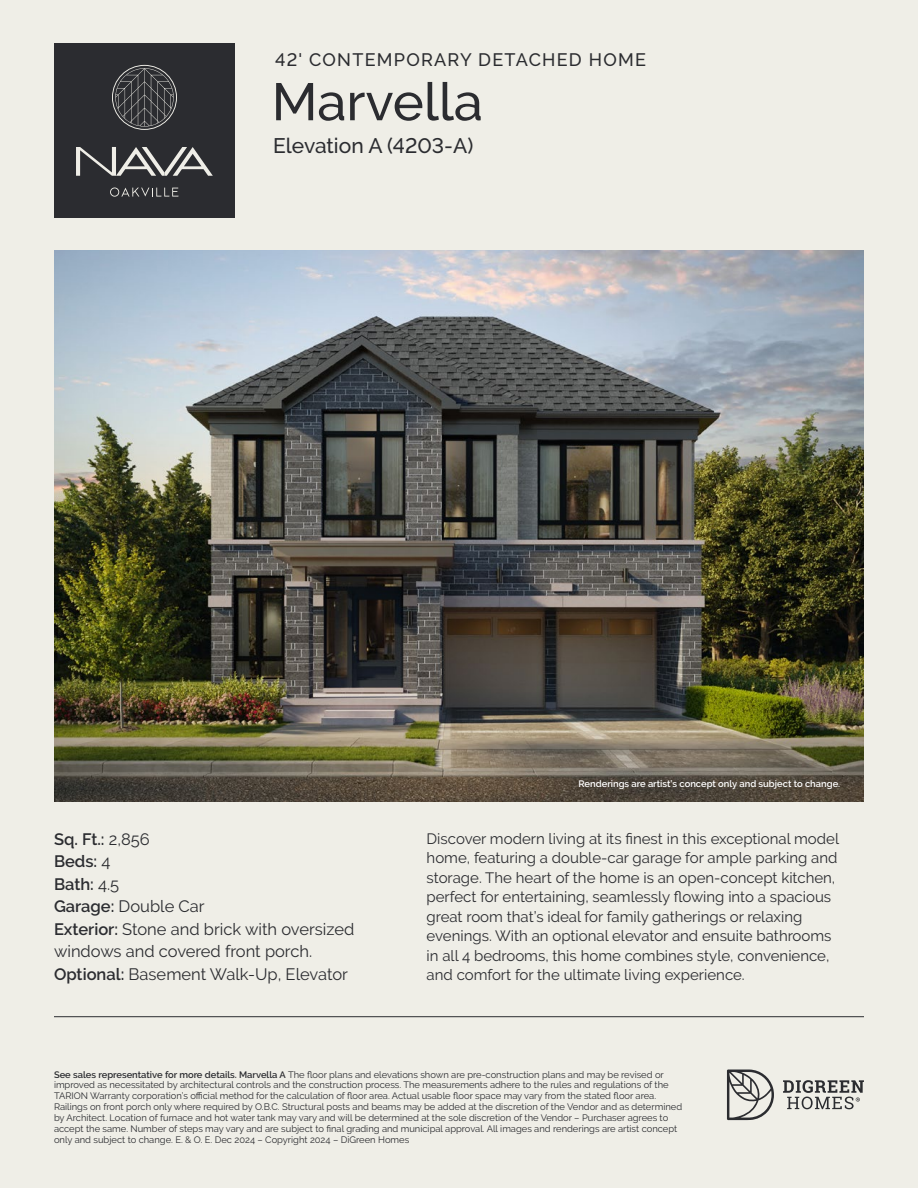
<style>
.page{position:relative;width:918px;height:1188px;background:#fff}
.page>*{position:absolute;margin:0;border:0;box-sizing:border-box;transform-origin:0 0}
.t1{font:500 52.5px "Raleway";color:#2b2c30}
.t2{font:500 21px "Raleway";color:#2b2c30}
.t3{font:500 18px "Raleway";letter-spacing:.07em;color:#2b2c30}
.t4{font:16.5px/22.5px "Raleway";color:#2b2c30}
.t5{font:15px/19.5px "Raleway";color:#2b2c30}
.t6{font:9.3px/10.8px "Raleway";color:#2b2c30}
.t7{font:600 9.3px "Raleway";color:#fff}
.s1{font-weight:600}
</style>
<div class="page">
<div style="left:0;top:1px;width:918px;height:1187px;background:#efeee7"></div>
<img style="left:55px;top:251px;width:809px;height:550px">
<div style="left:54px;top:43px;width:180px;height:175px;background:#2b2c30"></div>
<svg style="left:110px;top:188px;width:69px;height:9px"></svg>
<svg style="left:112px;top:65px;width:65px;height:65px"></svg>
<svg style="left:76px;top:147px;width:137px;height:29px"></svg>
<svg style="left:727px;top:1069px;width:47px;height:51px"></svg>
<svg style="left:783px;top:1080px;width:81px;height:29px"></svg>
<hr style="left:54px;top:1016px;width:810px;height:1px;background:#2b2c30">
<h3 class="t3" style="left:275px;top:50px;width:373px">42' CONTEMPORARY DETACHED HOME</h3>
<h1 class="t1" style="left:272px;top:71px;width:213px">Marvella</h1>
<h2 class="t2" style="left:273px;top:134px;width:202px">Elevation A (4203-A)</h2>
<p class="t7" style="left:579px;top:779px;width:263px">Renderings are artist’s concept only and subject to change.</p>
<h3 class="t4" style="left:54px;top:828px;width:302px"><span class="s1">Sq. Ft.:</span> 2,856<br><span class="s1">Beds:</span> 4<br><span class="s1">Bath:</span> 4.5<br><span class="s1">Garage:</span> Double Car<br><span class="s1">Exterior:</span> Stone and brick with oversized windows and covered front porch.<br><span class="s1">Optional:</span> Basement Walk-Up, Elevator</h3>
<p class="t5" style="left:427px;top:828px;width:414px">Discover modern living at its finest in this exceptional model home, featuring a double-car garage for ample parking and storage. The heart of the home is an open-concept kitchen, perfect for entertaining, seamlessly flowing into a spacious great room that’s ideal for family gatherings or relaxing evenings. With an optional elevator and ensuite bathrooms in all 4 bedrooms, this home combines style, convenience, and comfort for the ultimate living experience.</p>
<p class="t6" style="left:54px;top:1069px;width:630px"><span class="s1">See sales representative for more details. Marvella A</span> The floor plans and elevations shown are pre-construction plans and may be revised or improved as necessitated by architectural controls and the construction process. The measurements adhere to the rules and regulations of the TARION Warranty corporation’s official method for the calculation of floor area. Actual usable floor space may vary from the stated floor area.<br>Railings on front porch only where required by O.B.C. Structural posts and beams may be added at the discretion of the Vendor and as determined by Architect. Location of furnace and hot water tank may vary and will be determined at the sole discretion of the Vendor – Purchaser agrees to accept the same. Number of steps may vary and are subject to final grading and municipal approval. All images and renderings are artist concept only and subject to change. E. &amp; O. E. Dec 2024 – Copyright 2024 – DiGreen Homes</p>
</div>
